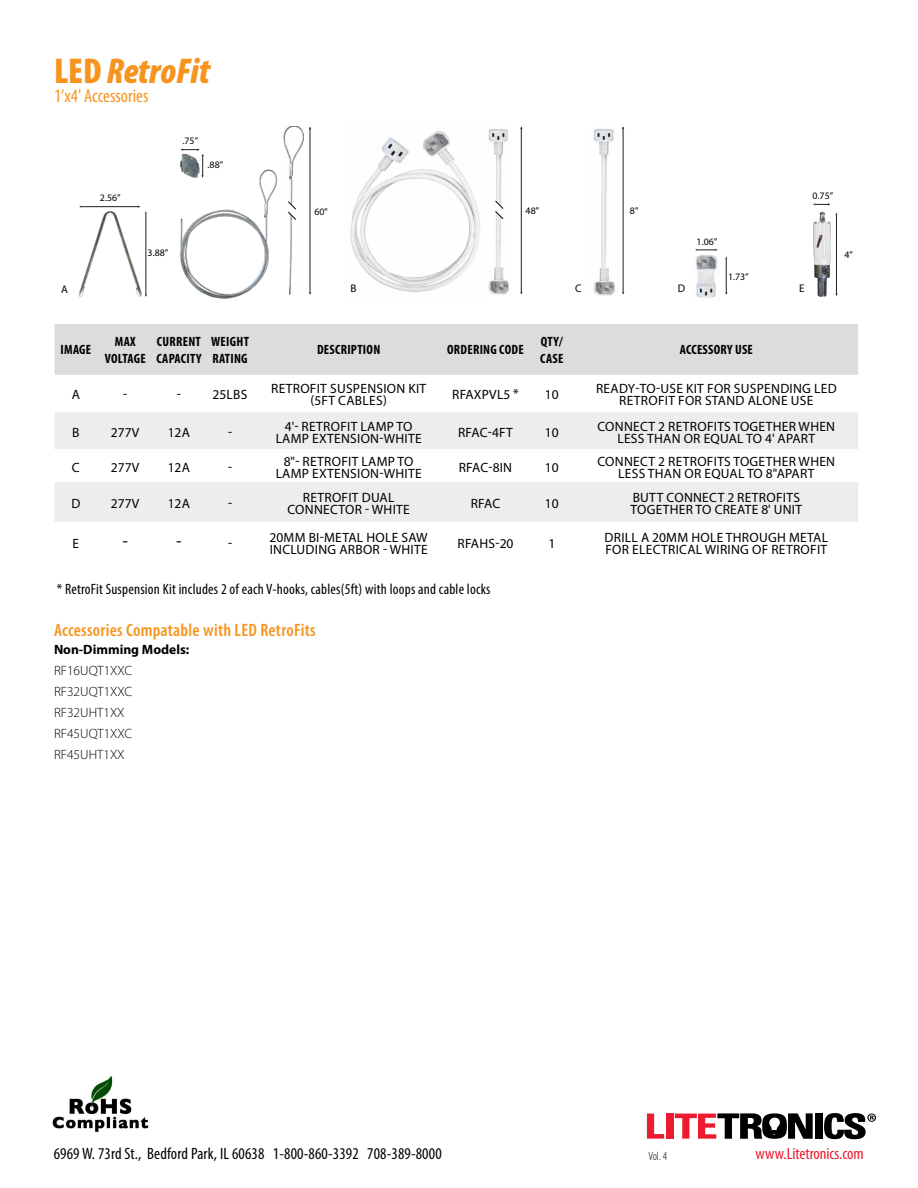
<style>
.page{position:relative;width:918px;height:1188px;background:#fff}
.page>*{position:absolute;margin:0;border:0;box-sizing:border-box;transform-origin:0 0}
.t1{font:italic 900 condensed 36px "Myriad Pro";color:#f7941e}
.t2{font:condensed 18.75px "Myriad Pro";color:#f7941e}
.t3{font:600 condensed 18px "Myriad Pro";letter-spacing:.015em;color:#f7941e}
.t4{font:18px "Myriad Pro";color:#000}
.t5{font:condensed 16.5px "Myriad Pro";letter-spacing:.01em;color:#000}
.t6{font:condensed 16.5px "Myriad Pro";color:#ed1b2f}
.t7{font:condensed 15px "Myriad Pro";letter-spacing:.015em;color:#000}
.t8{font:13.5px/12px "Myriad Pro";letter-spacing:.02em;color:#000;text-align:center}
.t9{font:700 condensed 13.5px/16.2px "Myriad Pro";letter-spacing:.02em;color:#000}
.t10{font:300 13.5px/21px "Myriad Pro";color:#000}
.t11{font:700 13.5px "Myriad Pro";color:#000}
.t12{font:300 condensed 12px "Myriad Pro";color:#000}
.t13{font:11.1px "Myriad Pro";color:#000}
.t14{font:9.9px "Myriad Pro";color:#000}
.s1{font-style:normal}
.s2{font-stretch:condensed;font-size:15px}
</style>
<div class="page">
<img style="left:53px;top:1075px;width:96px;height:57px">
<svg style="left:647px;top:1114px;width:17px;height:25px"></svg>
<div style="left:666px;top:1114px;width:7px;height:25px;background:#ed1b2f"></div>
<div style="left:815px;top:1113px;width:7px;height:26px;background:#000"></div>
<svg style="left:675px;top:1113px;width:138px;height:26px"></svg>
<svg style="left:824px;top:1113px;width:52px;height:26px"></svg>
<img style="left:180px;top:169px;width:98px;height:130px">
<img style="left:78px;top:211px;width:64px;height:86px">
<img style="left:179px;top:160px;width:23px;height:19px">
<hr style="left:81px;top:206px;width:58px;height:1px;background:#241f21">
<hr style="left:146px;top:213px;width:1px;height:82px;background:#241f21">
<svg style="left:138px;top:205px;width:9px;height:9px"></svg>
<svg style="left:181px;top:148px;width:23px;height:30px"></svg>
<hr style="left:310px;top:127px;width:1px;height:167px;background:#241f21">
<img style="left:283px;top:126px;width:20px;height:75px">
<img style="left:289px;top:220px;width:4px;height:74px">
<svg style="left:288px;top:201px;width:8px;height:19px"></svg>
<img style="left:488px;top:129px;width:22px;height:166px">
<img style="left:350px;top:131px;width:130px;height:161px">
<img style="left:696px;top:254px;width:22px;height:44px">
<img style="left:813px;top:211px;width:18px;height:86px">
<div style="left:55px;top:324px;width:803px;height:51px;background:#dbdcdd"></div>
<svg style="left:55px;top:412px;width:803px;height:110px;fill:#ededee"></svg>
<hr style="left:726px;top:259px;width:1px;height:35px;background:#241f21">
<hr style="left:836px;top:215px;width:1px;height:80px;background:#241f21">
<svg style="left:695px;top:249px;width:23px;height:2px"></svg>
<svg style="left:813px;top:203px;width:17px;height:3px"></svg>
<svg style="left:495px;top:200px;width:9px;height:20px"></svg>
<img style="left:593px;top:129px;width:21px;height:63px">
<img style="left:593px;top:192px;width:22px;height:104px">
<hr style="left:521px;top:127px;width:1px;height:166px;background:#241f21">
<hr style="left:623px;top:127px;width:1px;height:166px;background:#241f21">
<h1 class="t1" style="left:54px;top:51px;width:157px"><span class="s1">LED</span> RetroFit</h1>
<h2 class="t2" style="left:54px;top:84px;width:96px">1’x4' Accessories</h2>
<p class="t13" style="left:61px;top:282px;width:8px">A</p>
<p class="t14" style="left:100px;top:192px;width:22px">2.56”</p>
<p class="t14" style="left:183px;top:135px;width:17px">.75”</p>
<p class="t14" style="left:208px;top:159px;width:17px">.88”</p>
<p class="t14" style="left:148px;top:247px;width:22px">3.88”</p>
<p class="t14" style="left:314px;top:205px;width:15px">60"</p>
<p class="t14" style="left:526px;top:205px;width:15px">48"</p>
<p class="t14" style="left:630px;top:205px;width:10px">8"</p>
<p class="t14" style="left:697px;top:235px;width:22px">1.06”</p>
<p class="t14" style="left:813px;top:190px;width:22px">0.75”</p>
<p class="t14" style="left:728px;top:271px;width:22px">1.73”</p>
<p class="t13" style="left:350px;top:282px;width:8px">B</p>
<p class="t13" style="left:575px;top:282px;width:8px">C</p>
<p class="t13" style="left:678px;top:282px;width:9px">D</p>
<p class="t13" style="left:799px;top:282px;width:7px">E</p>
<p class="t14" style="left:844px;top:248px;width:10px">4”</p>
<p class="t9" style="left:61px;top:342px;width:32px">IMAGE</p>
<p class="t9" style="left:105px;top:333px;width:43px;text-align:center">MAX<br>VOLTAGE</p>
<p class="t9" style="left:156px;top:333px;width:47px">CURRENT<br>CAPACITY</p>
<p class="t9" style="left:211px;top:333px;width:39px">WEIGHT<br>RATING</p>
<p class="t9" style="left:317px;top:342px;width:65px">DESCRIPTION</p>
<p class="t9" style="left:447px;top:342px;width:78px">ORDERING CODE</p>
<p class="t9" style="left:540px;top:333px;width:25px">QTY/<br>CASE</p>
<p class="t9" style="left:680px;top:342px;width:75px">ACCESSORY USE</p>
<p class="t8" style="left:72px;top:389px;width:10px">A</p>
<p class="t8" style="left:123px;top:389px;width:6px">-</p>
<p class="t8" style="left:177px;top:389px;width:72px">- 25LBS</p>
<p class="t8" style="left:271px;top:383px;width:157px">RETROFIT SUSPENSION KIT (5FT CABLES)</p>
<p class="t8" style="left:452px;top:389px;width:68px">RFAXPVL5 <span class="s2">*</span></p>
<p class="t8" style="left:545px;top:389px;width:15px">10</p>
<p class="t8" style="left:596px;top:383px;width:242px">READY-TO-USE KIT FOR SUSPENDING LED<br>RETROFIT FOR STAND ALONE USE</p>
<p class="t8" style="left:72px;top:426px;width:9px">B</p>
<p class="t8" style="left:111px;top:426px;width:30px">277V</p>
<p class="t8" style="left:168px;top:426px;width:24px">12A</p>
<p class="t8" style="left:228px;top:426px;width:6px">-</p>
<p class="t8" style="left:276px;top:420px;width:148px">4'- RETROFIT LAMP TO<br>LAMP EXTENSION-WHITE</p>
<p class="t8" style="left:458px;top:426px;width:56px">RFAC-4FT</p>
<p class="t8" style="left:545px;top:426px;width:15px">10</p>
<p class="t8" style="left:598px;top:420px;width:239px">CONNECT 2 RETROFITS TOGETHER WHEN<br>LESS THAN OR EQUAL TO 4' APART</p>
<p class="t8" style="left:72px;top:461px;width:9px">C</p>
<p class="t8" style="left:111px;top:461px;width:30px">277V</p>
<p class="t8" style="left:168px;top:461px;width:24px">12A</p>
<p class="t8" style="left:228px;top:461px;width:6px">-</p>
<p class="t8" style="left:276px;top:455px;width:148px">8"- RETROFIT LAMP TO<br>LAMP EXTENSION-WHITE</p>
<p class="t8" style="left:459px;top:461px;width:55px">RFAC-8IN</p>
<p class="t8" style="left:545px;top:461px;width:15px">10</p>
<p class="t8" style="left:597px;top:455px;width:239px">CONNECT 2 RETROFITS TOGETHER WHEN<br>LESS THAN OR EQUAL TO 8"APART</p>
<p class="t8" style="left:71px;top:497px;width:10px">D</p>
<p class="t8" style="left:111px;top:497px;width:30px">277V</p>
<p class="t8" style="left:168px;top:497px;width:24px">12A</p>
<p class="t8" style="left:228px;top:497px;width:6px">-</p>
<p class="t8" style="left:288px;top:491px;width:124px">RETROFIT DUAL<br>CONNECTOR - WHITE</p>
<p class="t8" style="left:471px;top:497px;width:31px">RFAC</p>
<p class="t8" style="left:545px;top:497px;width:15px">10</p>
<p class="t8" style="left:631px;top:491px;width:173px;text-align:left">BUTT CONNECT 2 RETROFITS<br>TOGETHER TO CREATE 8' UNIT</p>
<p class="t8" style="left:73px;top:537px;width:8px">E</p>
<h3 class="t4" style="left:123px;top:530px;width:7px">-</h3>
<h3 class="t4" style="left:176px;top:530px;width:7px">-</h3>
<p class="t8" style="left:228px;top:537px;width:6px">-</p>
<p class="t8" style="left:270px;top:531px;width:160px;text-align:left">20MM BI-METAL HOLE SAW<br>INCLUDING ARBOR - WHITE</p>
<p class="t8" style="left:458px;top:537px;width:57px">RFAHS-20</p>
<p class="t8" style="left:548px;top:537px;width:8px">1</p>
<p class="t8" style="left:605px;top:531px;width:225px;text-align:left">DRILL A 20MM HOLE THROUGH METAL<br>FOR ELECTRICAL WIRING OF RETROFIT</p>
<p class="t7" style="left:57px;top:580px;width:435px">* RetroFit Suspension Kit includes 2 of each V-hooks, cables(5ft) with loops and cable locks</p>
<h3 class="t3" style="left:54px;top:620px;width:263px">Accessories Compatable with LED RetroFits</h3>
<p class="t11" style="left:54px;top:641px;width:137px">Non-Dimming Models:</p>
<p class="t10" style="left:54px;top:660px;width:80px">RF16UQT1XXC<br>RF32UQT1XXC<br>RF32UHT1XX<br>RF45UQT1XXC<br>RF45UHT1XX</p>
<p class="t5" style="left:54px;top:1144px;width:389px">6969 W. 73rd St., Bedford Park, IL 60638 1-800-860-3392 708-389-8000</p>
<p class="t12" style="left:648px;top:1148px;width:20px">Vol. 4</p>
<p class="t6" style="left:756px;top:1144px;width:110px">www.Litetronics.com</p>
</div>
